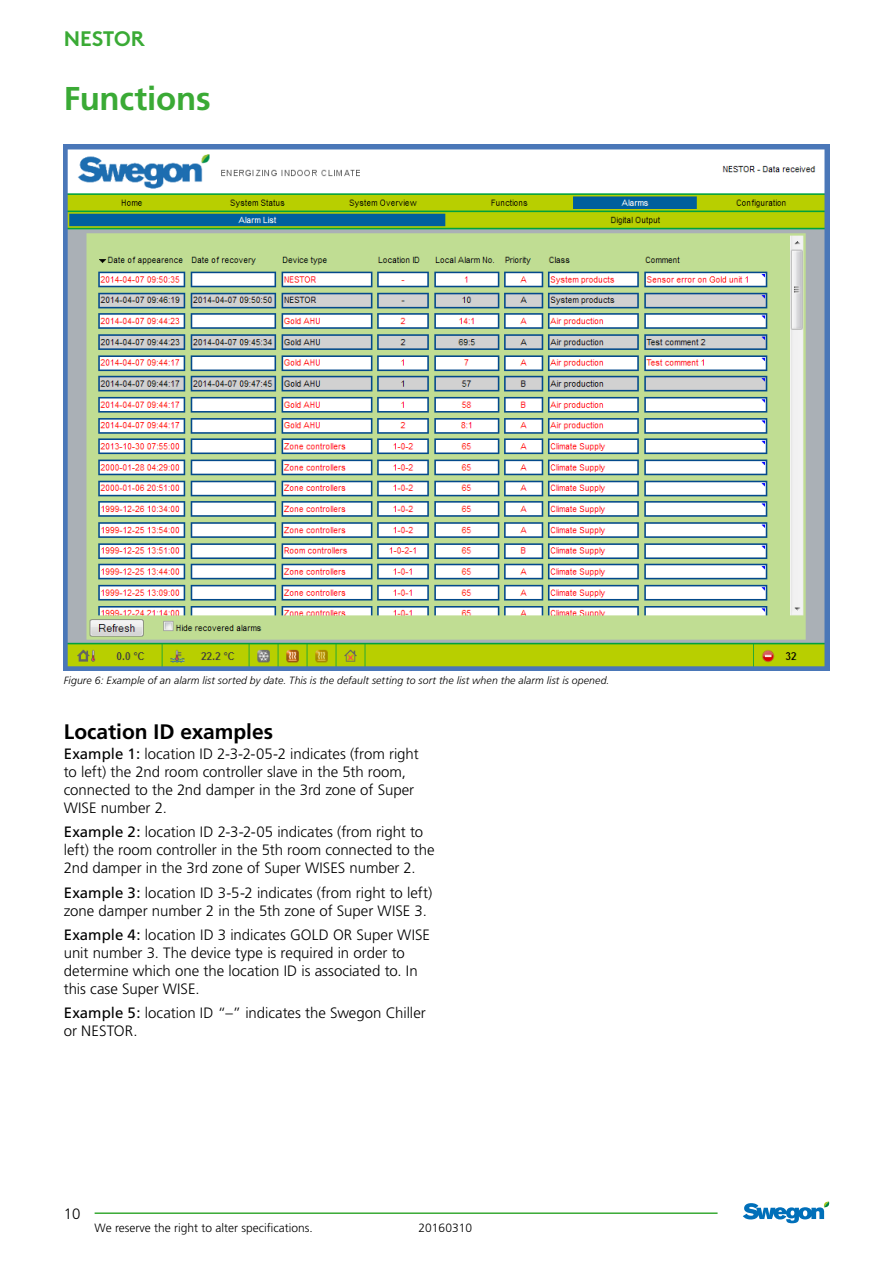
<style>
.page{position:relative;width:893px;height:1263px;background:#fff}
.page>*{position:absolute;margin:0;border:0;box-sizing:border-box;transform-origin:0 0}
.t1{font:700 33px "Frutiger";letter-spacing:-.005em;color:#3aaa35}
.t2{font:700 21px "Frutiger";color:#000}
.t3{font:700 21px "Swegon Brown";color:#3aaa35}
.t4{font:300 15px/18px "Frutiger";color:#000}
.t5{font:300 12px "Frutiger";color:#000}
.t6{font:italic 300 10.5px "Frutiger";letter-spacing:.01em;color:#000}
.s1{font-weight:400}
</style>
<div class="page">
<svg style="left:743px;top:1201px;width:87px;height:22px"></svg>
<hr style="left:95px;top:1212px;width:623px;height:2px;background:#3aaa35">
<img style="left:64px;top:145px;width:765px;height:525px">
<h2 class="t3" style="left:64px;top:21px;width:82px">NESTOR</h2>
<h1 class="t1" style="left:64px;top:79px;width:149px">Functions</h1>
<p class="t6" style="left:64px;top:674px;width:547px">Figure 6: Example of an alarm list sorted by date. This is the default setting to sort the list when the alarm list is opened.</p>
<h2 class="t2" style="left:64px;top:719px;width:211px">Location ID examples</h2>
<p class="t4" style="left:64px;top:745px;width:356px"><span class="s1">Example 1:</span> location ID 2-3-2-05-2 indicates (from right to left) the 2nd room controller slave in the 5th room, connected to the 2nd damper in the 3rd zone of Super WISE number 2.</p>
<p class="t4" style="left:64px;top:823px;width:372px"><span class="s1">Example 2:</span> location ID 2-3-2-05 indicates (from right to left) the room controller in the 5th room connected to the<br>2nd damper in the 3rd zone of Super WISES number 2.</p>
<p class="t4" style="left:64px;top:884px;width:370px"><span class="s1">Example 3:</span> location ID 3-5-2 indicates (from right to left) zone damper number 2 in the 5th zone of Super WISE 3.</p>
<p class="t4" style="left:64px;top:926px;width:368px"><span class="s1">Example 4:</span> location ID 3 indicates GOLD OR Super WISE unit number 3. The device type is required in order to determine which one the location ID is associated to. In this case Super WISE.</p>
<p class="t4" style="left:64px;top:1004px;width:363px"><span class="s1">Example 5:</span> location ID “–” indicates the Swegon Chiller or NESTOR.</p>
<p class="t4" style="left:64px;top:1205px;width:18px">10</p>
<p class="t5" style="left:95px;top:1221px;width:220px">We reserve the right to alter specifications.</p>
<p class="t5" style="left:419px;top:1221px;width:55px">20160310</p>
</div>
